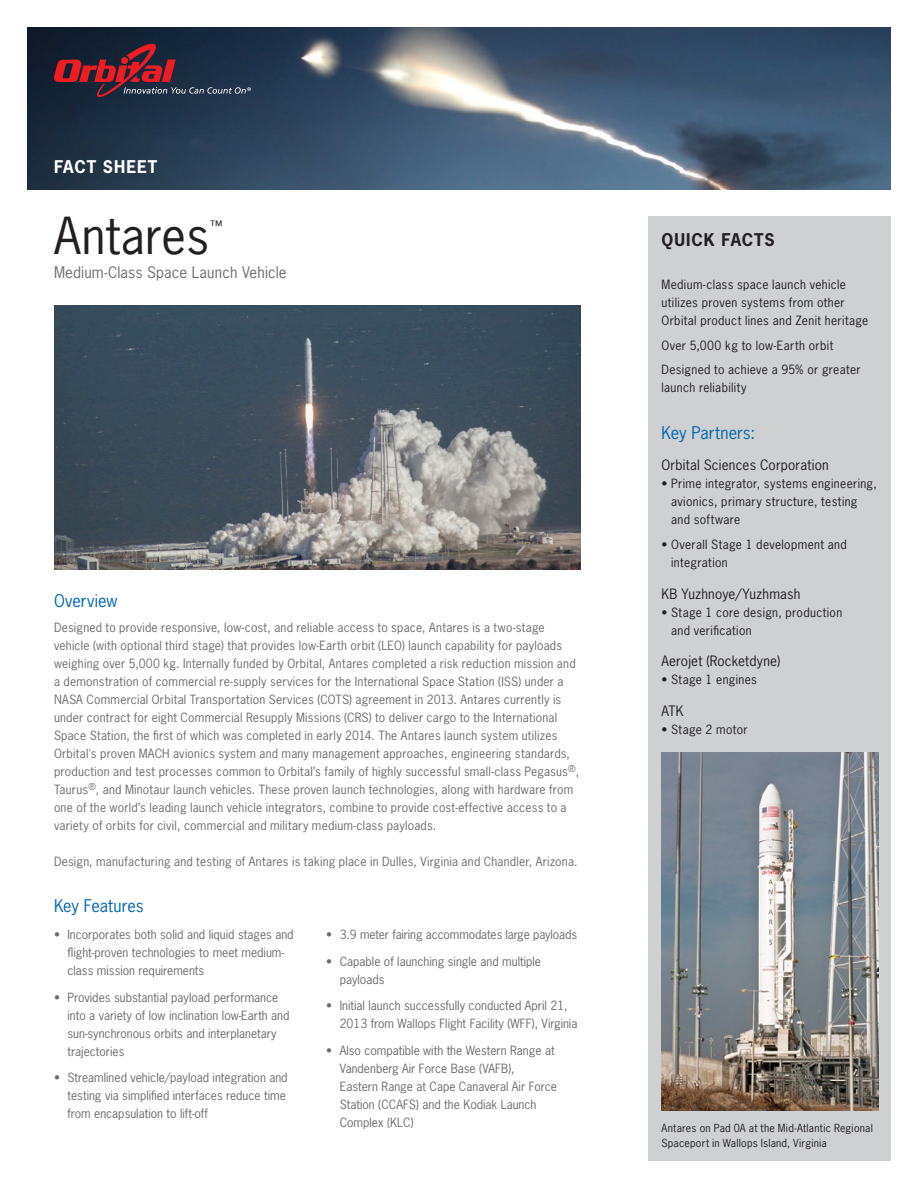
<style>
.page{position:relative;width:918px;height:1188px;background:#fff}
.page>*{position:absolute;margin:0;border:0;box-sizing:border-box;transform-origin:0 0}
._08_MASTHEAD_Head{font:48px "News Gothic Std";letter-spacing:.01em;color:#231f20}
._08_HEAD_01{font:16.5px "News Gothic Std";letter-spacing:.005em;color:#0168b3}
._08_MASTHEAD_factshe{font:700 16.5px "News Gothic Std";letter-spacing:.055em;color:#231f20}
.t1{font:700 16.5px "News Gothic Std";letter-spacing:.055em;color:#fff}
._08_MASTHEAD_Subhead{font:15px "News Gothic Std";letter-spacing:.01em;color:#6c6d70}
._08_HEAD_02{font:13.5px "News Gothic Std";letter-spacing:.015em;color:#231f20}
._08_MASTHEAD_Head-2{font:13.5px "News Gothic Std";color:#231f20}
._08_BODY{font:12px/18px "News Gothic Std";letter-spacing:.02em;color:#6c6d70}
._08_BODY_bullet{font:12px/18px "News Gothic Std";color:#6c6d70}
._08_Sidebar_Body{font:12px/18px "News Gothic Std";letter-spacing:.03em;color:#231f20}
._08_Caption{font:10.5px/15px "News Gothic Std";letter-spacing:.025em;color:#231f20}
</style>
<div class="page">
<img style="left:27px;top:27px;width:864px;height:162px">
<div style="left:649px;top:216px;width:242px;height:945px;background:#cfd0d2"></div>
<svg style="left:54px;top:42px;width:197px;height:56px;background:#422b3c"></svg>
<img style="left:54px;top:306px;width:526px;height:263px">
<img style="left:662px;top:752px;width:216px;height:358px">
<p class="t1" style="left:54px;top:155px;width:105px">FACT SHEET</p>
<p class="_08_MASTHEAD_Head" style="left:54px;top:205px;width:157px">Antares</p>
<p class="_08_MASTHEAD_Head-2" style="left:210px;top:217px;width:14px">™</p>
<p class="_08_MASTHEAD_Subhead" style="left:54px;top:263px;width:234px">Medium-Class Space Launch Vehicle</p>
<p class="_08_HEAD_01" style="left:54px;top:590px;width:65px">Overview</p>
<p class="_08_BODY" style="left:54px;top:618px;width:527px">Designed to provide responsive, low-cost, and reliable access to space, Antares is a two-stage vehicle (with optional third stage) that provides low-Earth orbit (LEO) launch capability for payloads weighing over 5,000 kg. Internally funded by Orbital, Antares completed a risk reduction mission and a demonstration of commercial re-supply services for the International Space Station (ISS) under a NASA Commercial Orbital Transportation Services (COTS) agreement in 2013. Antares currently is under contract for eight Commercial Resupply Missions (CRS) to deliver cargo to the International Space Station, the first of which was completed in early 2014. The Antares launch system utilizes Orbital's proven MACH avionics system and many management approaches, engineering standards, production and test processes common to Orbital’s family of highly successful small-class Pegasus<sup>®</sup>, Taurus<sup>®</sup>, and Minotaur launch vehicles. These proven launch technologies, along with hardware from one of the world’s leading launch vehicle integrators, combine to provide cost-effective access to a variety of orbits for civil, commercial and military medium-class payloads.</p>
<p class="_08_BODY" style="left:54px;top:852px;width:525px">Design, manufacturing and testing of Antares is taking place in Dulles, Virginia and Chandler, Arizona.</p>
<p class="_08_HEAD_01" style="left:54px;top:895px;width:91px">Key Features</p>
<p class="_08_BODY_bullet" style="left:68px;top:925px;width:228px;text-indent:-14px">• Incorporates both solid and liquid stages and flight-proven technologies to meet medium&shy;class mission requirements</p>
<p class="_08_BODY_bullet" style="left:68px;top:988px;width:224px;text-indent:-14px">• Provides substantial payload performance into a variety of low inclination low-Earth and sun-synchronous orbits and interplanetary trajectories</p>
<p class="_08_BODY_bullet" style="left:68px;top:1069px;width:222px;text-indent:-14px">• Streamlined vehicle/payload integration and testing via simplified interfaces reduce time from encapsulation to lift-off</p>
<p class="_08_BODY_bullet" style="left:326px;top:925px;width:252px">• 3.9 meter fairing accommodates large payloads</p>
<p class="_08_BODY_bullet" style="left:340px;top:952px;width:203px;text-indent:-14px">• Capable of launching single and multiple payloads</p>
<p class="_08_BODY_bullet" style="left:340px;top:997px;width:239px;text-indent:-14px">• Initial launch successfully conducted April 21,<br>2013 from Wallops Flight Facility (WFF), Virginia</p>
<p class="_08_BODY_bullet" style="left:340px;top:1041px;width:219px;text-indent:-14px">• Also compatible with the Western Range at Vandenberg Air Force Base (VAFB),<br>Eastern Range at Cape Canaveral Air Force Station (CCAFS) and the Kodiak Launch Complex (KLC)</p>
<p class="_08_MASTHEAD_factshe" style="left:662px;top:229px;width:115px">QUICK FACTS</p>
<p class="_08_Sidebar_Body" style="left:662px;top:275px;width:208px">Medium-class space launch vehicle utilizes proven systems from other<br>Orbital product lines and Zenit heritage</p>
<p class="_08_Sidebar_Body" style="left:662px;top:336px;width:173px">Over 5,000 kg to low-Earth orbit</p>
<p class="_08_Sidebar_Body" style="left:662px;top:361px;width:201px">Designed to achieve a 95% or greater launch reliability</p>
<p class="_08_HEAD_01" style="left:662px;top:422px;width:95px">Key Partners:</p>
<p class="_08_HEAD_02" style="left:662px;top:457px;width:169px">Orbital Sciences Corporation</p>
<p class="_08_Sidebar_Body" style="left:671px;top:475px;width:207px;text-indent:-10px">• Prime integrator, systems engineering, avionics, primary structure, testing and software</p>
<p class="_08_Sidebar_Body" style="left:671px;top:535px;width:177px;text-indent:-10px">• Overall Stage 1 development and integration</p>
<p class="_08_HEAD_02" style="left:662px;top:585px;width:140px">KB Yuzhnoye/Yuzhmash</p>
<p class="_08_Sidebar_Body" style="left:671px;top:603px;width:173px;text-indent:-10px">• Stage 1 core design, production and verification</p>
<p class="_08_HEAD_02" style="left:662px;top:652px;width:120px">Aerojet (Rocketdyne)</p>
<p class="_08_Sidebar_Body" style="left:662px;top:670px;width:97px">• Stage 1 engines</p>
<p class="_08_HEAD_02" style="left:662px;top:702px;width:24px">ATK</p>
<p class="_08_Sidebar_Body" style="left:662px;top:720px;width:88px">• Stage 2 motor</p>
<p class="_08_Caption" style="left:662px;top:1121px;width:213px">Antares on Pad 0A at the Mid-Atlantic Regional<br>Spaceport in Wallops Island, Virginia</p>
</div>
